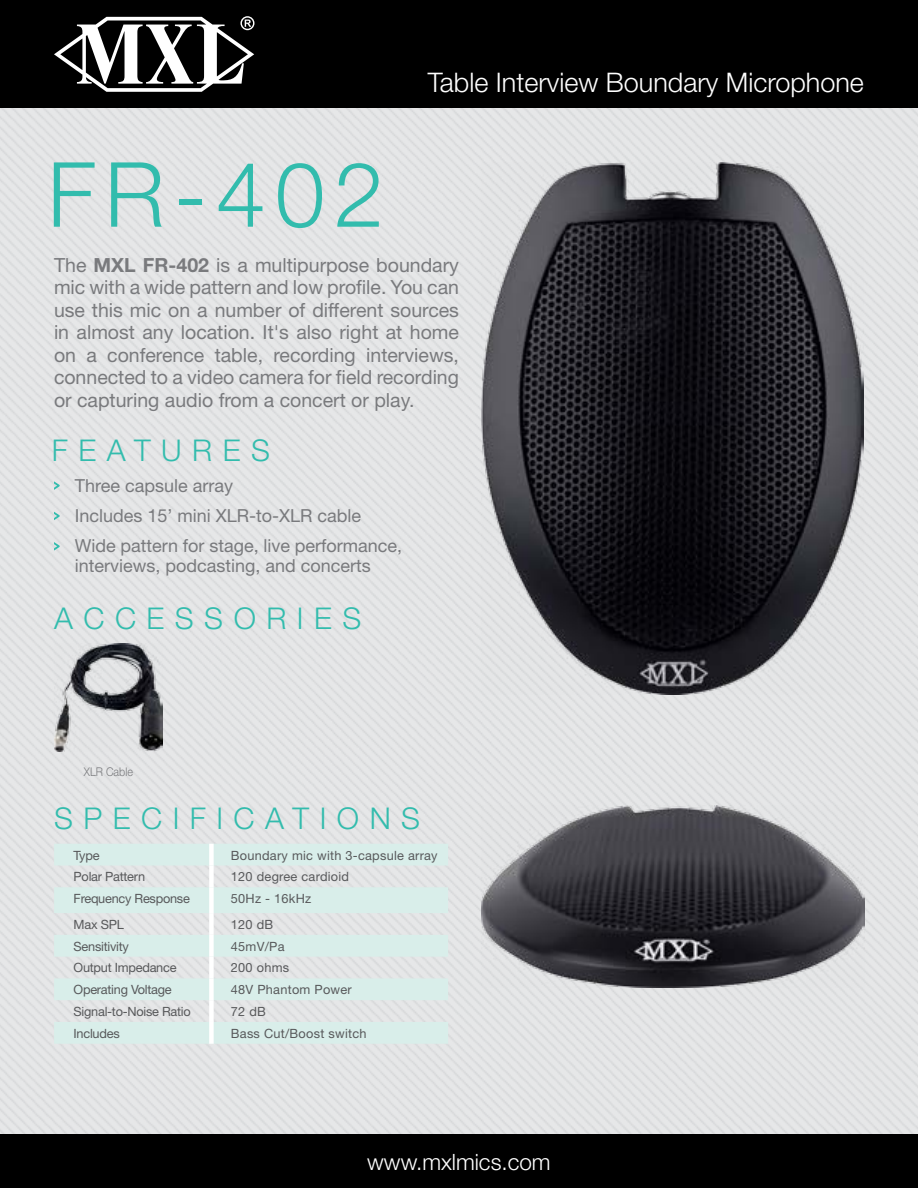
<style>
.page{position:relative;width:918px;height:1188px;background:#fff}
.page>*{position:absolute;margin:0;border:0;box-sizing:border-box;transform-origin:0 0}
.t1{font:300 90px "Helvetica Neue";color:#32bcad}
.t2{font:300 30px "Helvetica Neue";letter-spacing:.35em;color:#32bcad}
.t3{font:300 27px "Helvetica Neue";color:#fff}
.t4{font:300 22.5px "Helvetica Neue";color:#fff}
.t5{font:19.5px/22.5px "Helvetica Neue";color:#797a7d;text-align:justify}
.t6{font:18px/30px "Helvetica Neue";color:#797a7d}
.t7{font:12.75px "Helvetica Neue";letter-spacing:-.02em;color:#58595b}
.t8{font:12.75px "Helvetica Neue";letter-spacing:.02em;color:#58595b}
.t9{font:300 12px "Helvetica Neue";color:#797a7d;scale:.9 1}
.s1{font-weight:700}
</style>
<div class="page">
<img style="left:0;top:108px;width:918px;height:1026px">
<div style="left:0;top:0;width:918px;height:108px;background:#000"></div>
<div style="left:0;top:1134px;width:918px;height:54px;background:#000"></div>
<svg style="left:54px;top:16px;width:200px;height:76px"></svg>
<svg style="left:54px;top:481px;width:6px;height:9px"></svg>
<svg style="left:54px;top:542px;width:6px;height:9px"></svg>
<svg style="left:54px;top:512px;width:6px;height:8px"></svg>
<svg style="left:54px;top:844px;width:394px;height:200px;background:#dde9e7"></svg>
<div style="left:209px;top:844px;width:5px;height:22px;background:#fff"></div>
<div style="left:209px;top:866px;width:5px;height:21px;background:#fff"></div>
<div style="left:209px;top:887px;width:5px;height:26px;background:#fff"></div>
<div style="left:209px;top:913px;width:5px;height:22px;background:#fff"></div>
<div style="left:209px;top:935px;width:5px;height:22px;background:#fff"></div>
<div style="left:209px;top:957px;width:5px;height:21px;background:#fff"></div>
<div style="left:209px;top:978px;width:5px;height:22px;background:#fff"></div>
<div style="left:209px;top:1000px;width:5px;height:22px;background:#fff"></div>
<div style="left:209px;top:1022px;width:5px;height:22px;background:#fff"></div>
<img style="left:54px;top:644px;width:109px;height:108px">
<img style="left:482px;top:806px;width:382px;height:182px">
<img style="left:482px;top:162px;width:382px;height:533px">
<h1 class="t1" style="left:47px;top:140px;width:338px">FR-402</h1>
<h3 class="t3" style="left:428px;top:66px;width:438px">Table Interview Boundary Microphone</h3>
<p class="t5" style="left:54px;top:254px;width:407px">The <span class="s1">MXL FR-402</span> is a multipurpose boundary mic with a wide pattern and low profile. You can use this mic on a number of different sources in almost any location. It's also right at home on a conference table, recording interviews, connected to a video camera for field recording or capturing audio from a concert or play.</p>
<h2 class="t2" style="left:52px;top:432px;width:220px">FEATURES</h2>
<p class="t6" style="left:75px;top:471px;width:329px">Three capsule array<br>Includes 15’ mini XLR-to-XLR cable<br>Wide pattern for stage, live performance,</p>
<p class="t6" style="left:75px;top:550px;width:298px">interviews, podcasting, and concerts</p>
<h2 class="t2" style="left:54px;top:600px;width:309px">ACCESSORIES</h2>
<p class="t9" style="left:84px;top:764px;width:56px">XLR Cable</p>
<h2 class="t2" style="left:54px;top:800px;width:368px">SPECIFICATIONS</h2>
<p class="t7" style="left:74px;top:847px;width:27px">Type</p>
<p class="t8" style="left:231px;top:847px;width:208px">Boundary mic with 3-capsule array</p>
<p class="t7" style="left:74px;top:869px;width:73px">Polar Pattern</p>
<p class="t8" style="left:231px;top:869px;width:120px">120 degree cardioid</p>
<p class="t7" style="left:74px;top:891px;width:118px">Frequency Response</p>
<p class="t8" style="left:231px;top:891px;width:82px">50Hz - 16kHz</p>
<p class="t7" style="left:74px;top:917px;width:52px">Max SPL</p>
<p class="t7" style="left:231px;top:917px;width:44px">120 dB</p>
<p class="t7" style="left:74px;top:939px;width:57px">Sensitivity</p>
<p class="t7" style="left:231px;top:939px;width:55px">45mV/Pa</p>
<p class="t7" style="left:74px;top:960px;width:104px">Output Impedance</p>
<p class="t7" style="left:231px;top:960px;width:60px">200 ohms</p>
<p class="t7" style="left:74px;top:982px;width:100px">Operating Voltage</p>
<p class="t8" style="left:231px;top:982px;width:122px">48V Phantom Power</p>
<p class="t7" style="left:74px;top:1004px;width:119px">Signal-to-Noise Ratio</p>
<p class="t7" style="left:231px;top:1004px;width:37px">72 dB</p>
<p class="t7" style="left:74px;top:1026px;width:48px">Includes</p>
<p class="t8" style="left:231px;top:1026px;width:137px">Bass Cut/Boost switch</p>
<p class="t4" style="left:367px;top:1148px;width:185px">www.mxlmics.com</p>
</div>
